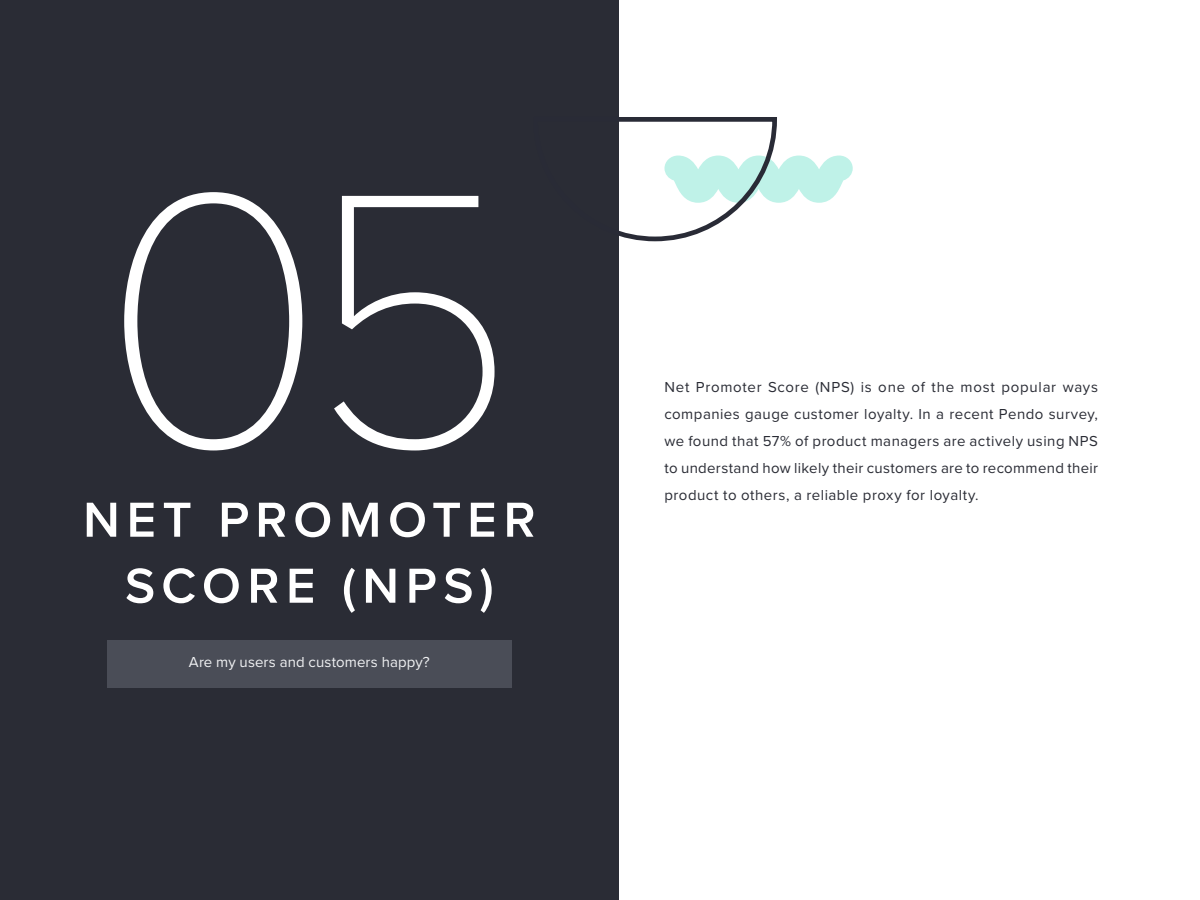
<style>
.page{position:relative;width:1200px;height:900px;background:#fff}
.page>*{position:absolute;margin:0;border:0;box-sizing:border-box;transform-origin:0 0}
.t1{font:100 375px "Proxima Nova T";color:#fff}
.t2{font:600 51px "Proxima Nova";letter-spacing:.125em;color:#fff}
.t3{font:15px/27px "Proxima Nova";letter-spacing:.03em;color:#2a2c35;text-align:justify}
.t4{font:15px "Proxima Nova";letter-spacing:.005em;color:#f0f1f3}
</style>
<div class="page">
<div style="left:0;top:0;width:619px;height:900px;background:#2a2c35"></div>
<div style="left:107px;top:641px;width:405px;height:47px;background:#4a4d57"></div>
<svg style="left:619px;top:117px;width:234px;height:125px"></svg>
<p class="t1" style="left:100px;top:41px;width:421px">05</p>
<p class="t2" style="left:83px;top:482px;width:454px">NET PROMOTER</p>
<p class="t2" style="left:125px;top:548px;width:370px">SCORE (NPS)</p>
<p class="t4" style="left:189px;top:650px;width:242px">Are my users and customers happy?</p>
<p class="t3" style="left:664px;top:373px;width:435px">Net Promoter Score (NPS) is one of the most popular ways companies gauge customer loyalty. In a recent Pendo survey, we found that 57% of product managers are actively using NPS to understand how likely their customers are to recommend their product to others, a reliable proxy for loyalty.</p>
</div>
